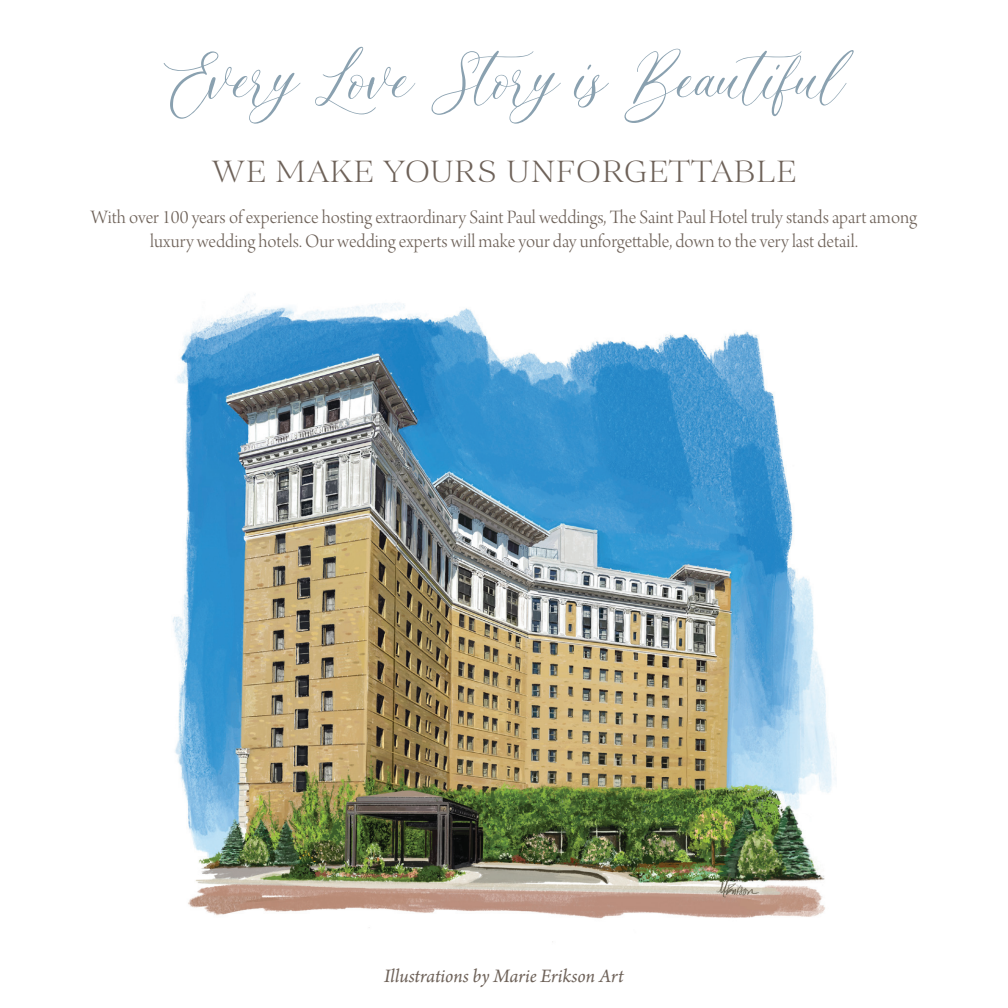
<style>
.page{position:relative;width:1008px;height:1008px;background:#fff}
.page>*{position:absolute;margin:0;border:0;box-sizing:border-box;transform-origin:0 0}
.t1{font:52px "Romantic Lovely";letter-spacing:-.03em;color:#8aa1b0}
.t2{font:32px "Gold Lines Serif Trial";letter-spacing:.03em;color:#6e6259}
.t3{font:20px/24px "Arno Pro Light Display";color:#6e6259;text-align:center}
.t4{font:italic 20px "Arno Pro";letter-spacing:-.005em;color:#6e6259}
</style>
<div class="page">
<img style="left:173px;top:294px;width:663px;height:648px">
<h1 class="t1" style="left:164px;top:41px;width:682px">EveryLove Storyis Beautiful</h1>
<h2 class="t2" style="left:212px;top:153px;width:586px">WE MAKE YOURS UNFORGETTABLE</h2>
<p class="t3" style="left:91px;top:206px;width:828px">With over 100 years of experience hosting extraordinary Saint Paul weddings, The Saint Paul Hotel truly stands apart among luxury wedding hotels. Our wedding experts will make your day unforgettable, down to the very last detail.</p>
<p class="t4" style="left:384px;top:965px;width:241px">Illustrations by Marie Erikson Art</p>
</div>
